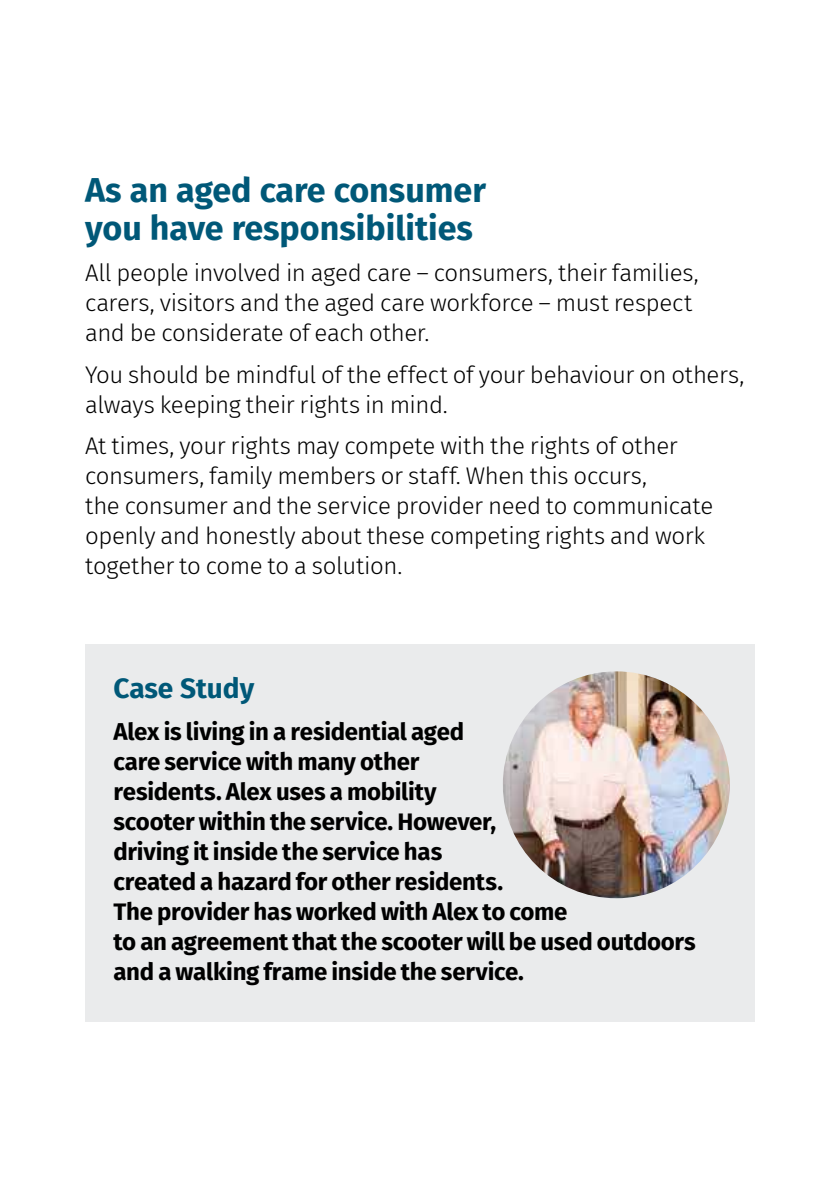
<style>
.page{position:relative;width:840px;height:1191px;background:#fff}
.page>*{position:absolute;margin:0;border:0;box-sizing:border-box;transform-origin:0 0}
.t1{font:700 34px/38px "Fira Sans";color:#005878}
.t2{font:700 28px "Fira Sans";color:#005878}
.t3{font:300 24px/30px "Fira Sans";letter-spacing:-.02em;color:#000}
.t4{font:700 24px/30px "Fira Sans";letter-spacing:-.01em;color:#000}
</style>
<div class="page">
<div style="left:85px;top:643px;width:669px;height:378px;background:#eaebec"></div>
<img style="left:502px;top:671px;width:227px;height:227px;border-radius:113px">
<h1 class="t1" style="left:85px;top:171px;width:402px">As an aged care consumer you have responsibilities</h1>
<p class="t3" style="left:85px;top:258px;width:614px">All people involved in aged care – consumers, their families, carers, visitors and the aged care workforce – must respect and be considerate of each other.</p>
<p class="t3" style="left:85px;top:359px;width:660px">You should be mindful of the effect of your behaviour on others, always keeping their rights in mind.</p>
<p class="t3" style="left:85px;top:430px;width:629px">At times, your rights may compete with the rights of other consumers, family members or staff. When this occurs,<br>the consumer and the service provider need to communicate openly and honestly about these competing rights and work together to come to a solution.</p>
<p class="t2" style="left:113px;top:669px;width:142px">Case Study</p>
<p class="t4" style="left:113px;top:716px;width:583px">Alex is living in a residential aged<br>care service with many other<br>residents. Alex uses a mobility<br>scooter within the service. However,<br>driving it inside the service has<br>created a hazard for other residents.<br>The provider has worked with Alex to come<br>to an agreement that the scooter will be used outdoors and a walking frame inside the service.</p>
</div>
